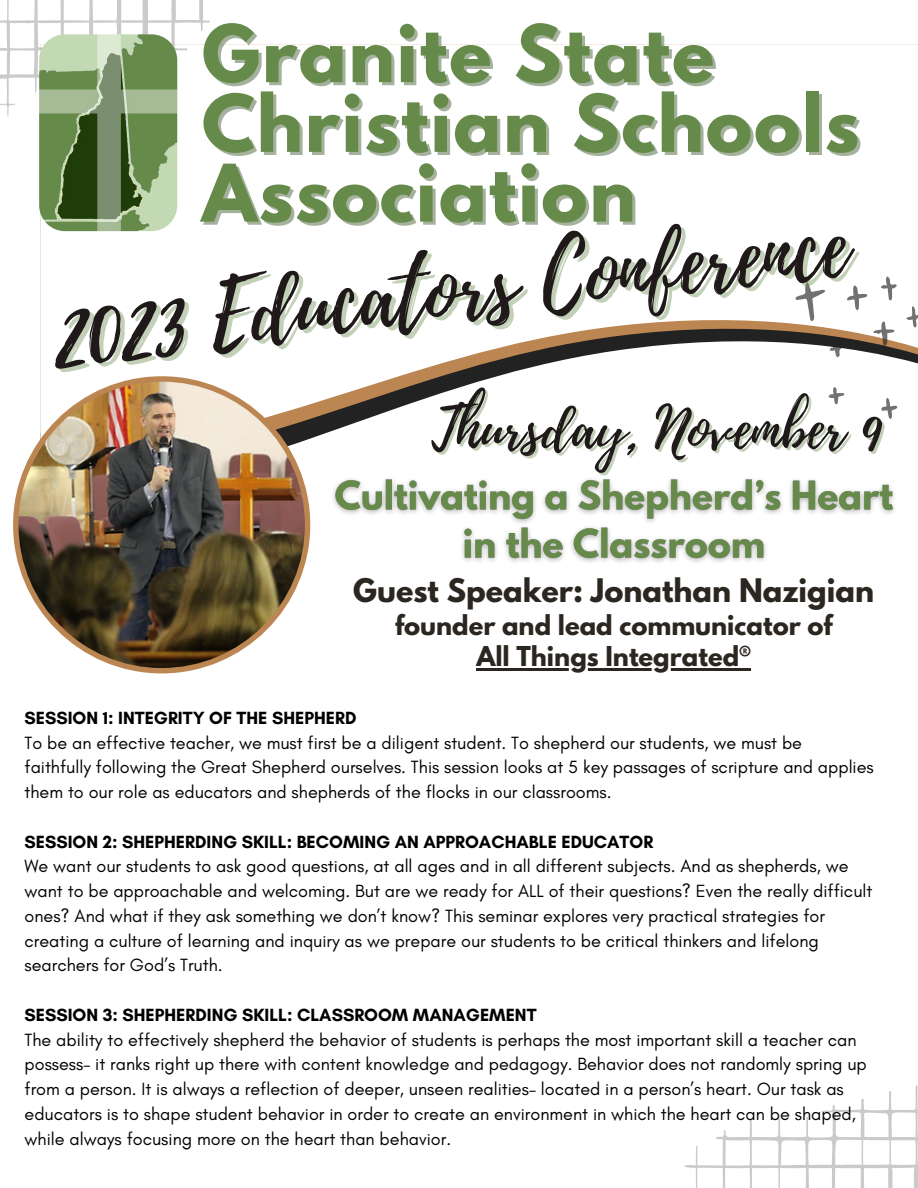
<style>
.page{position:relative;width:918px;height:1188px;background:#fff}
.page>*{position:absolute;margin:0;border:0;box-sizing:border-box;transform-origin:0 0}
.t1{font:88.2px "Playlist Script";color:#1f1a19}
.t2{font:700 70.35px "League Spartan";letter-spacing:.025em;color:#668a4a}
.t3{font:57.3px "Playlist Script";color:#1f1a19}
.t4{font:700 28.8px "League Spartan";color:#2b2720}
.t5{font:700 24.3px "League Spartan";color:#2b2720}
.t6{font:18px "Glacial Indifference";color:#000}
.t7{font:700 18px "Glacial Indifference";color:#000}
</style>
<div class="page">
<svg style="left:40px;top:117px;width:756px;height:322px"></svg>
<img style="left:13px;top:376px;width:297px;height:297px">
<svg style="left:796px;top:276px;width:122px;height:143px"></svg>
<svg style="left:0;top:0;width:210px;height:117px"></svg>
<svg style="left:685px;top:1085px;width:233px;height:103px"></svg>
<img style="left:39px;top:34px;width:138px;height:197px;border-radius:26px">
<hr style="left:476px;top:668px;width:275px;height:3px;background:#2b2720">
<img style="left:333px;top:478px;width:562px;height:84px">
<p class="t2" style="left:202px;top:19px;width:514px">Granite State</p>
<p class="t2" style="left:202px;top:89px;width:659px">Christian Schools</p>
<p class="t2" style="left:202px;top:158px;width:435px">Association</p>
<p class="t1" style="left:47px;top:267px;width:800px;rotate:-6deg">2023 Educators Conference</p>
<p class="t3" style="left:431px;top:388px;width:451px">Thursday, November 9</p>
<p class="t4" style="left:353px;top:576px;width:523px">Guest Speaker: Jonathan Nazigian</p>
<p class="t5" style="left:395px;top:613px;width:439px">founder and lead communicator of</p>
<p class="t5" style="left:476px;top:644px;width:276px">All Things Integrated®</p>
<p class="t7" style="left:25px;top:707px;width:333px">SESSION 1: INTEGRITY OF THE SHEPHERD</p>
<p class="t6" style="left:25px;top:732px;width:779px">To be an effective teacher, we must first be a diligent student. To shepherd our students, we must be</p>
<p class="t6" style="left:25px;top:756px;width:851px">faithfully following the Great Shepherd ourselves. This session looks at 5 key passages of scripture and applies</p>
<p class="t6" style="left:25px;top:781px;width:589px">them to our role as educators and shepherds of the flocks in our classrooms.</p>
<p class="t7" style="left:25px;top:831px;width:630px">SESSION 2: SHEPHERDING SKILL: BECOMING AN APPROACHABLE EDUCATOR</p>
<p class="t6" style="left:25px;top:855px;width:826px">We want our students to ask good questions, at all ages and in all different subjects. And as shepherds, we</p>
<p class="t6" style="left:25px;top:880px;width:849px">want to be approachable and welcoming. But are we ready for ALL of their questions? Even the really difficult</p>
<p class="t6" style="left:25px;top:905px;width:802px">ones? And what if they ask something we don’t know? This seminar explores very practical strategies for</p>
<p class="t6" style="left:25px;top:930px;width:796px">creating a culture of learning and inquiry as we prepare our students to be critical thinkers and lifelong</p>
<p class="t6" style="left:25px;top:954px;width:200px">searchers for God’s Truth.</p>
<p class="t7" style="left:25px;top:1004px;width:514px">SESSION 3: SHEPHERDING SKILL: CLASSROOM MANAGEMENT</p>
<p class="t6" style="left:25px;top:1029px;width:834px">The ability to effectively shepherd the behavior of students is perhaps the most important skill a teacher can</p>
<p class="t6" style="left:25px;top:1053px;width:844px">possess– it ranks right up there with content knowledge and pedagogy. Behavior does not randomly spring up</p>
<p class="t6" style="left:25px;top:1078px;width:821px">from a person. It is always a reflection of deeper, unseen realities– located in a person’s heart. Our task as</p>
<p class="t6" style="left:25px;top:1103px;width:833px">educators is to shape student behavior in order to create an environment in which the heart can be shaped,</p>
<p class="t6" style="left:25px;top:1128px;width:428px">while always focusing more on the heart than behavior.</p>
</div>
